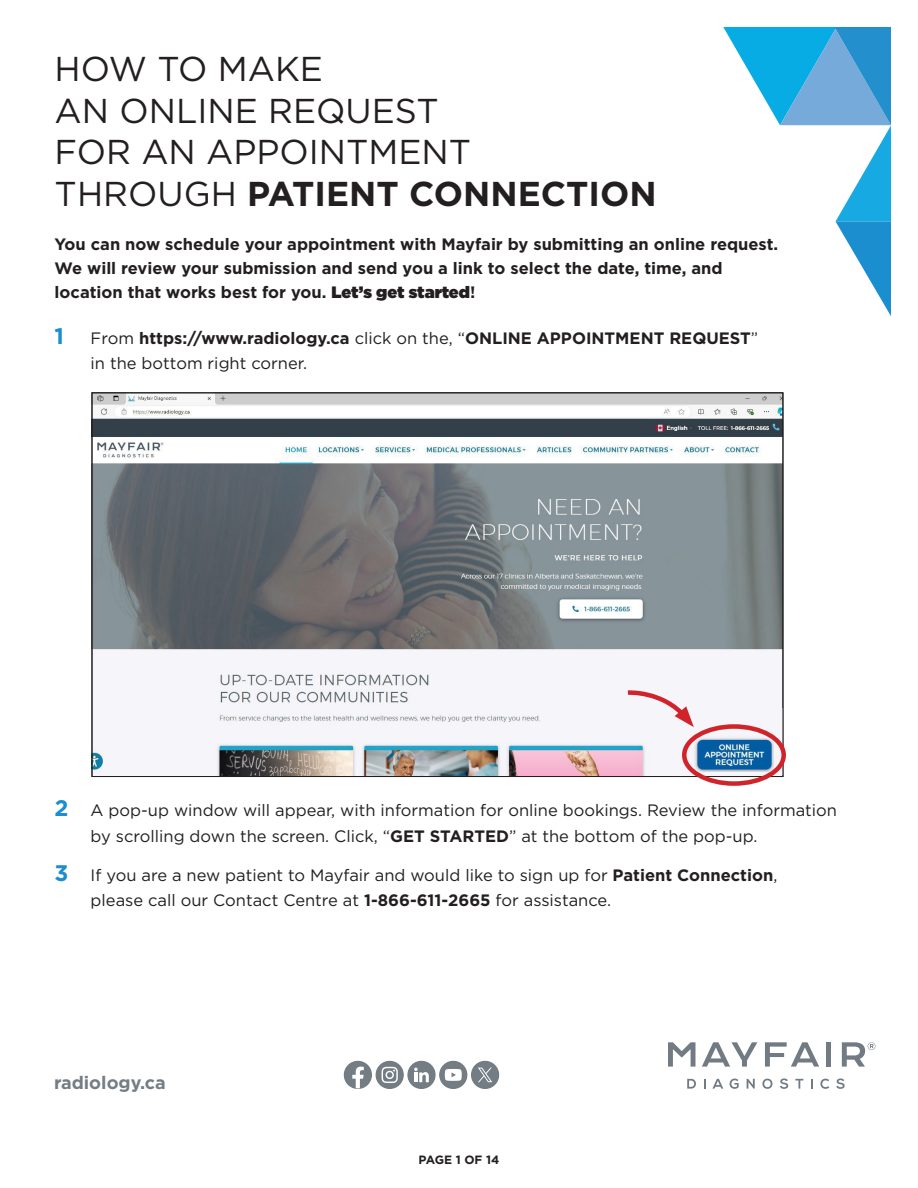
<style>
.page{position:relative;width:918px;height:1188px;background:#fff}
.page>*{position:absolute;margin:0;border:0;box-sizing:border-box;transform-origin:0 0}
.t1{font:34.5px/41.4px "Gotham";color:#231f20}
.t2{font:700 34.5px "Gotham";color:#231f20}
.t3{font:700 18px "Gotham";color:#747d84}
.body_copy{font:16.5px/25.5px "Gotham";color:#231f20}
.subhead_copy{font:700 16.5px/24px "Gotham";color:#231f20}
.body_copy-2{font:700 16.5px/25.5px "Gotham";color:#231f20}
.t4{font:700 12px "Gotham";color:#231f20}
.s1{font-weight:400}
.s2{font-weight:900}
.s3{font-size:22.5px;color:#1a8ece}
.s4{font-weight:700;font-size:22.5px;color:#1a8ece}
.s5{font-weight:700}
</style>
<div class="page">
<svg style="left:668px;top:1042px;width:27px;height:25px"></svg>
<svg style="left:702px;top:1042px;width:55px;height:25px"></svg>
<svg style="left:765px;top:1042px;width:54px;height:25px"></svg>
<div style="left:826px;top:1042px;width:5px;height:25px;background:#727b83"></div>
<svg style="left:687px;top:1079px;width:9px;height:10px"></svg>
<svg style="left:712px;top:1079px;width:11px;height:10px"></svg>
<svg style="left:730px;top:1079px;width:9px;height:10px"></svg>
<svg style="left:747px;top:1079px;width:8px;height:10px"></svg>
<svg style="left:762px;top:1079px;width:11px;height:10px"></svg>
<svg style="left:780px;top:1078px;width:8px;height:11px"></svg>
<svg style="left:795px;top:1079px;width:8px;height:10px"></svg>
<svg style="left:811px;top:1079px;width:2px;height:10px"></svg>
<svg style="left:820px;top:1079px;width:9px;height:10px"></svg>
<svg style="left:836px;top:1078px;width:9px;height:11px"></svg>
<svg style="left:842px;top:1042px;width:33px;height:25px"></svg>
<div style="left:344px;top:1061px;width:27px;height:27px;background:#747d84;border-radius:50%"></div>
<div style="left:344px;top:1061px;width:28px;height:28px;border:1px solid #727b83;border-radius:50%"></div>
<svg style="left:352px;top:1067px;width:12px;height:21px"></svg>
<div style="left:376px;top:1061px;width:27px;height:27px;background:#747d84;border-radius:50%"></div>
<div style="left:376px;top:1061px;width:28px;height:28px;border:1px solid #727b83;border-radius:50%"></div>
<svg style="left:382px;top:1067px;width:16px;height:16px"></svg>
<div style="left:408px;top:1061px;width:27px;height:27px;background:#747d84;border-radius:50%"></div>
<div style="left:407px;top:1061px;width:29px;height:28px;border:1px solid #727b83;border-radius:50%"></div>
<svg style="left:414px;top:1068px;width:15px;height:14px"></svg>
<div style="left:440px;top:1061px;width:27px;height:27px;background:#747d84;border-radius:50%"></div>
<div style="left:439px;top:1061px;width:28px;height:28px;border:1px solid #727b83;border-radius:50%"></div>
<svg style="left:445px;top:1069px;width:17px;height:12px"></svg>
<div style="left:472px;top:1061px;width:27px;height:27px;background:#747d84;border-radius:50%"></div>
<div style="left:471px;top:1061px;width:28px;height:28px;border:1px solid #727b83;border-radius:50%"></div>
<svg style="left:478px;top:1068px;width:14px;height:14px"></svg>
<svg style="left:723px;top:27px;width:168px;height:289px"></svg>
<img style="left:94px;top:395px;width:687px;height:380px">
<svg style="left:679px;top:727px;width:13px;height:45px"></svg>
<svg style="left:774px;top:725px;width:7px;height:50px"></svg>
<div style="left:684px;top:708px;width:98px;height:17px;background:#f6f5fa"></div>
<svg style="left:673px;top:772px;width:99px;height:3px"></svg>
<div style="left:682px;top:724px;width:104px;height:62px;border:4px solid #d1232a;border-radius:50%"></div>
<svg style="left:623px;top:688px;width:71px;height:39px"></svg>
<p class="t1" style="left:55px;top:48px;width:418px">HOW TO MAKE<br>AN ONLINE REQUEST<br>FOR AN APPOINTMENT</p>
<p class="t2" style="left:55px;top:170px;width:604px"><span class="s1">THROUGH</span> PATIENT CONNECTION</p>
<p class="subhead_copy" style="left:55px;top:232px;width:725px">You can now schedule your appointment with Mayfair by submitting an online request.<br>We will review your submission and send you a link to select the date, time, and location that works best for you. <span class="s2">Let’s get started</span>!</p>
<p class="body_copy-2" style="left:91px;top:325px;width:669px;text-indent:-36px"><span class="s3">1</span> <span class="s1">From</span> https://www.radiology.ca <span class="s1">click on the, “</span>ONLINE APPOINTMENT REQUEST<span class="s1">” in the bottom right corner.</span></p>
<p class="body_copy" style="left:91px;top:797px;width:748px;text-indent:-36px"><span class="s4">2</span> A pop-up window will appear, with information for online bookings. Review the information by scrolling down the screen. Click, “<span class="s5">GET STARTED</span>” at the bottom of the pop-up.</p>
<p class="body_copy" style="left:91px;top:862px;width:688px;text-indent:-36px"><span class="s4">3</span> If you are a new patient to Mayfair and would like to sign up for <span class="s5">Patient Connection</span>, please call our Contact Centre at <span class="s5">1-866-611-2665</span> for assistance.</p>
<p class="t3" style="left:54px;top:1071px;width:113px">radiology.ca</p>
<p class="t4" style="left:419px;top:1151px;width:82px">PAGE 1 OF 14</p>
</div>
